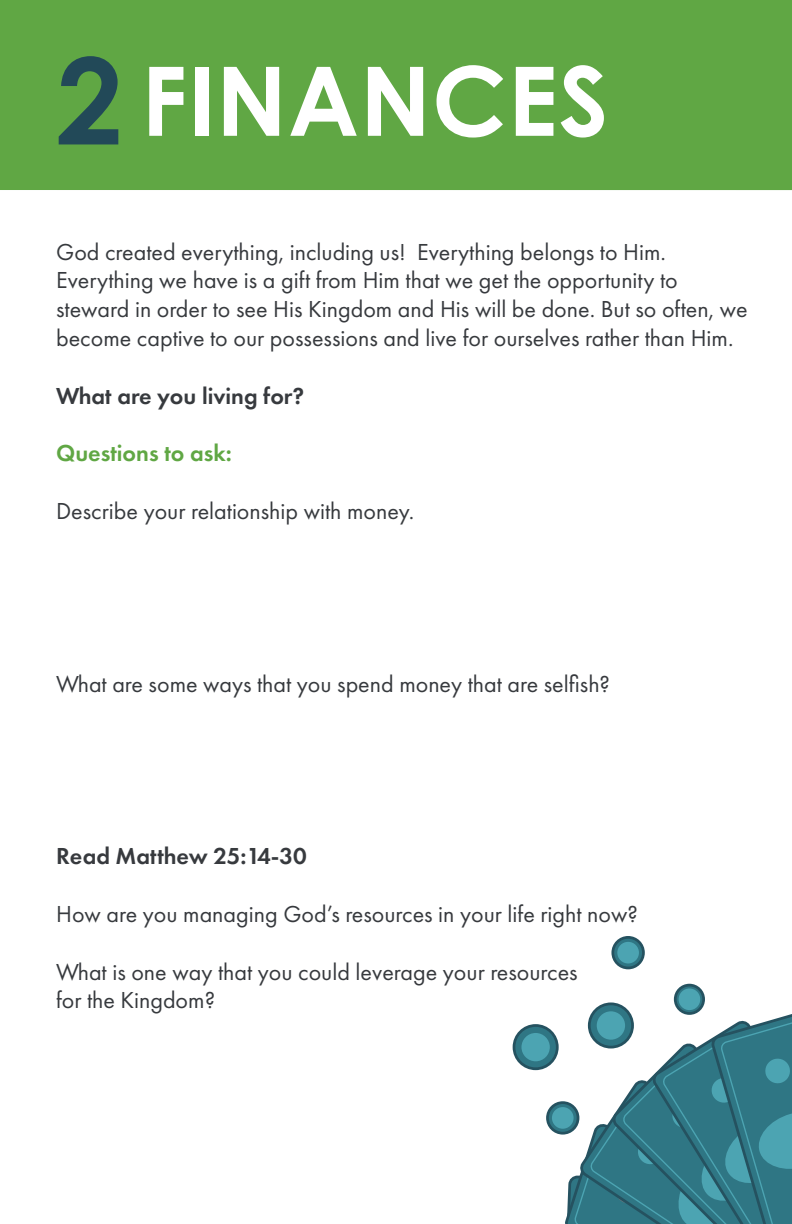
<style>
.page{position:relative;width:792px;height:1224px;background:#fff}
.page>*{position:absolute;margin:0;border:0;box-sizing:border-box;transform-origin:0 0}
.t1{font:700 96px "Century Gothic Pro";letter-spacing:.01em;color:#fff}
.t2{font:24px/28.8px "Futura PT";color:#373a3e}
.t3{font:600 24px "Futura PT";color:#373a3e}
.t4{font:600 24px "Futura PT";color:#60a744}
.s1{font-size:120px;color:#224958}
</style>
<div class="page">
<div style="left:0;top:0;width:792px;height:190px;background:#60a744"></div>
<svg style="left:565px;top:1006px;width:227px;height:218px"></svg>
<svg style="left:589px;top:1004px;width:44px;height:43px"></svg>
<div style="left:588px;top:1002px;width:46px;height:47px;border:3px solid #255260;border-radius:50%"></div>
<svg style="left:675px;top:985px;width:29px;height:28px"></svg>
<div style="left:674px;top:984px;width:31px;height:31px;border:3px solid #255260;border-radius:50%"></div>
<svg style="left:547px;top:1103px;width:31px;height:30px"></svg>
<div style="left:546px;top:1101px;width:33px;height:34px;border:3px solid #255260;border-radius:50%"></div>
<svg style="left:514px;top:1026px;width:43px;height:43px"></svg>
<div style="left:513px;top:1024px;width:46px;height:46px;border:3px solid #255260;border-radius:50%"></div>
<svg style="left:613px;top:937px;width:30px;height:31px"></svg>
<div style="left:611px;top:936px;width:34px;height:33px;border:3px solid #255260;border-radius:50%"></div>
<div style="left:597px;top:1011px;width:28px;height:29px;background:#4ca4b2;border-radius:50%"></div>
<div style="left:521px;top:1033px;width:29px;height:28px;background:#4ca4b2;border-radius:50%"></div>
<div style="left:617px;top:942px;width:22px;height:21px;background:#4ca4b2;border-radius:50%"></div>
<div style="left:679px;top:988px;width:21px;height:22px;background:#4ca4b2;border-radius:50%"></div>
<div style="left:552px;top:1107px;width:22px;height:22px;background:#4ca4b2;border-radius:50%"></div>
<h1 class="t1" style="left:56px;top:65px;width:554px"><span class="s1">2</span> FINANCES</h1>
<p class="t2" style="left:56px;top:239px;width:693px">God created everything, including us! Everything belongs to Him.<br>Everything we have is a gift from Him that we get the opportunity to steward in order to see His Kingdom and His will be done. But so often, we become captive to our possessions and live for ourselves rather than Him.</p>
<p class="t3" style="left:56px;top:386px;width:250px">What are you living for?</p>
<p class="t4" style="left:56px;top:443px;width:177px">Questions to ask:</p>
<p class="t2" style="left:56px;top:498px;width:360px">Describe your relationship with money.</p>
<p class="t2" style="left:56px;top:671px;width:555px">What are some ways that you spend money that are selfish?</p>
<p class="t3" style="left:56px;top:847px;width:252px">Read Matthew 25:14-30</p>
<p class="t2" style="left:56px;top:901px;width:583px">How are you managing God’s resources in your life right now?</p>
<p class="t2" style="left:56px;top:959px;width:523px">What is one way that you could leverage your resources for the Kingdom?</p>
</div>
